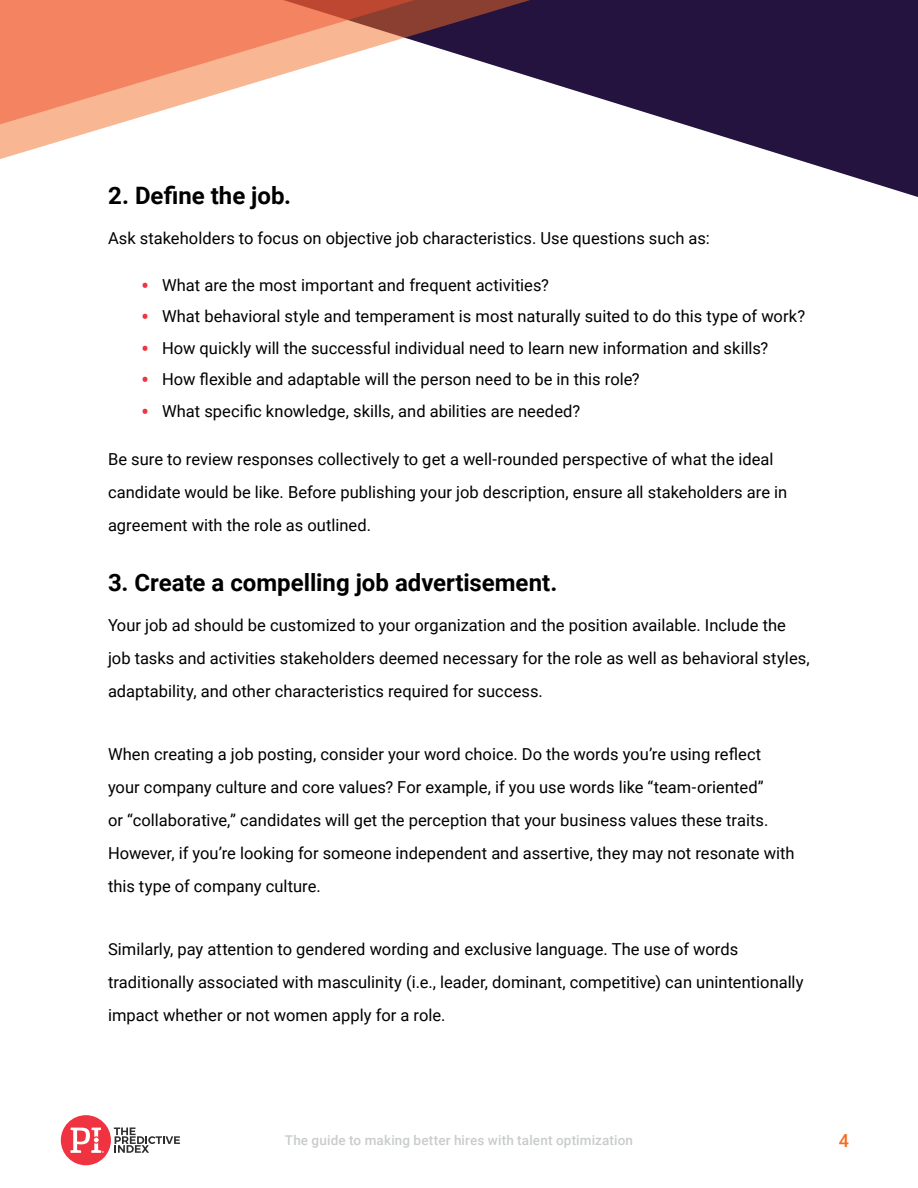
<style>
.page{position:relative;width:918px;height:1188px;background:#fff}
.page>*{position:absolute;margin:0;border:0;box-sizing:border-box;transform-origin:0 0}
.Header_3{font:700 24px "Roboto";color:#000}
.t1{font:500 18px "Roboto";color:#f26d25}
.Body{font:16.5px/33px "Roboto";color:#000}
.t2{font:500 13.5px "Roboto";letter-spacing:.01em;color:#c9cbcc}
.s1{font-size:24px;color:#ef3340}
</style>
<div class="page">
<div style="left:61px;top:1115px;width:50px;height:50px;background:#ef3340;border-radius:50%"></div>
<svg style="left:114px;top:1128px;width:66px;height:25px"></svg>
<svg style="left:70px;top:1128px;width:34px;height:25px"></svg>
<svg style="left:0;top:0;width:918px;height:197px"></svg>
<p class="Header_3" style="left:108px;top:178px;width:185px">2. Define the job.</p>
<p class="Body" style="left:108px;top:221px;width:603px">Ask stakeholders to focus on objective job characteristics. Use questions such as:</p>
<p class="Body" style="left:141px;top:268px;width:409px"><span class="s1">•</span> What are the most important and frequent activities?</p>
<p class="Body" style="left:141px;top:299px;width:666px"><span class="s1">•</span> What behavioral style and temperament is most naturally suited to do this type of work?</p>
<p class="Body" style="left:141px;top:331px;width:629px"><span class="s1">•</span> How quickly will the successful individual need to learn new information and skills?</p>
<p class="Body" style="left:141px;top:362px;width:500px"><span class="s1">•</span> How flexible and adaptable will the person need to be in this role?</p>
<p class="Body" style="left:141px;top:394px;width:441px"><span class="s1">•</span> What specific knowledge, skills, and abilities are needed?</p>
<p class="Body" style="left:108px;top:442px;width:681px">Be sure to review responses collectively to get a well-rounded perspective of what the ideal candidate would be like. Before publishing your job description, ensure all stakeholders are in agreement with the role as outlined.</p>
<p class="Header_3" style="left:108px;top:565px;width:451px">3. Create a compelling job advertisement.</p>
<p class="Body" style="left:108px;top:608px;width:703px">Your job ad should be customized to your organization and the position available. Include the job tasks and activities stakeholders deemed necessary for the role as well as behavioral styles, adaptability, and other characteristics required for success.</p>
<p class="Body" style="left:108px;top:737px;width:688px">When creating a job posting, consider your word choice. Do the words you’re using reflect your company culture and core values? For example, if you use words like “team-oriented”<br>or “collaborative,” candidates will get the perception that your business values these traits.<br>However, if you’re looking for someone independent and assertive, they may not resonate with this type of company culture.</p>
<p class="Body" style="left:108px;top:932px;width:697px">Similarly, pay attention to gendered wording and exclusive language. The use of words traditionally associated with masculinity (i.e., leader, dominant, competitive) can unintentionally impact whether or not women apply for a role.</p>
<p class="t2" style="left:285px;top:1131px;width:350px">The guide to making better hires with talent optimization</p>
<p class="t1" style="left:839px;top:1128px;width:12px">4</p>
</div>
